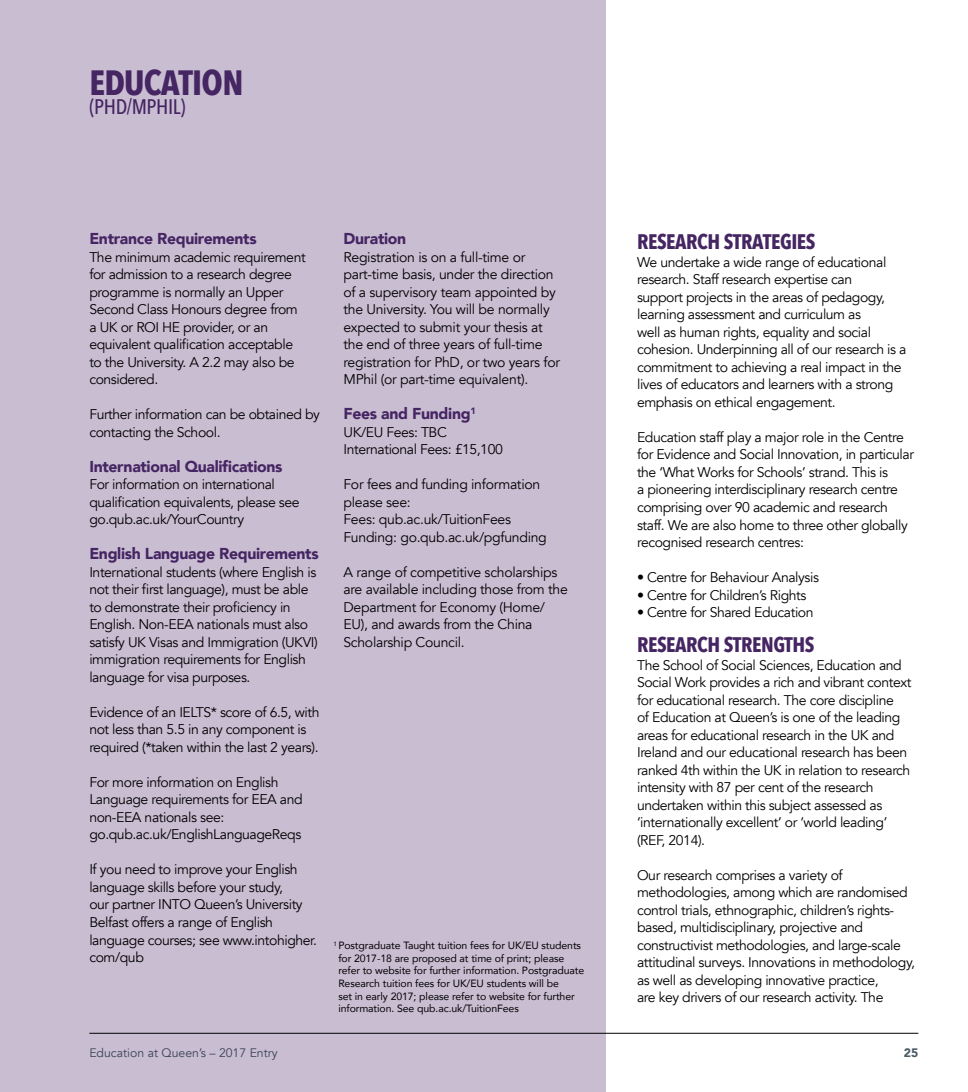
<style>
.page{position:relative;width:968px;height:1092px;background:#fff}
.page>*{position:absolute;margin:0;border:0;box-sizing:border-box;transform-origin:0 0}
.t1{font:700 35px "Avenir Next Condensed";letter-spacing:-.02em;color:#452562}
.t2{font:700 21px "Avenir Next Condensed";letter-spacing:-.02em;color:#452562}
.t3{font:500 21px "Avenir Next Condensed";letter-spacing:-.02em;color:#452562}
.t4{font:900 15.75px "Avenir";letter-spacing:-.02em;color:#452562}
.t5{font:14px/17.5px "Avenir";letter-spacing:-.03em;color:#000}
.t6{font:12.25px "Avenir";color:#4b5c67}
.t7{font:900 12.25px "Avenir";color:#4b5c67}
.t8{font:10.5px/12.6px "Avenir";letter-spacing:-.01em;color:#000}
</style>
<div class="page">
<hr style="left:89px;top:1032px;width:829px;height:1px;background:#000">
<div style="left:0;top:0;width:605px;height:1091px;background:#c9bdd2"></div>
<h1 class="t1" style="left:89px;top:61px;width:156px">EDUCATION</h1>
<h2 class="t3" style="left:89px;top:94px;width:98px">(PHD/MPHIL)</h2>
<p class="t4" style="left:89px;top:225px;width:169px">Entrance Requirements</p>
<p class="t5" style="left:89px;top:248px;width:218px">The minimum academic requirement for admission to a research degree programme is normally an Upper<br>Second Class Honours degree from a UK or ROI HE provider, or an equivalent qualification acceptable to the University. A 2.2 may also be considered.</p>
<p class="t5" style="left:89px;top:406px;width:232px">Further information can be obtained by contacting the School.</p>
<p class="t4" style="left:89px;top:452px;width:195px">International Qualifications</p>
<p class="t5" style="left:89px;top:476px;width:212px">For information on international qualification equivalents, please see go.qub.ac.uk/YourCountry</p>
<p class="t4" style="left:89px;top:540px;width:231px">English Language Requirements</p>
<p class="t5" style="left:89px;top:563px;width:230px">International students (where English is not their first language), must be able to demonstrate their proficiency in English. Non-EEA nationals must also satisfy UK Visas and Immigration (UKVI) immigration requirements for English language for visa purposes.</p>
<p class="t5" style="left:89px;top:703px;width:232px">Evidence of an IELTS* score of 6.5, with not less than 5.5 in any component is required (*taken within the last 2 years).</p>
<p class="t5" style="left:89px;top:773px;width:215px">For more information on English<br>Language requirements for EEA and non-EEA nationals see: go.qub.ac.uk/EnglishLanguageReqs</p>
<p class="t5" style="left:89px;top:861px;width:229px">If you need to improve your English language skills before your study,<br>our partner INTO Queen’s University<br>Belfast offers a range of English language courses; see www.intohigher. com/qub</p>
<p class="t4" style="left:343px;top:225px;width:64px">Duration</p>
<p class="t5" style="left:343px;top:248px;width:218px">Registration is on a full-time or part-time basis, under the direction of a supervisory team appointed by the University. You will be normally expected to submit your thesis at the end of three years of full-time registration for PhD, or two years for MPhil (or part-time equivalent).</p>
<p class="t4" style="left:343px;top:400px;width:134px">Fees and Funding<sup>1</sup></p>
<p class="t5" style="left:343px;top:423px;width:161px">UK/EU Fees: TBC<br>International Fees: £15,100</p>
<p class="t5" style="left:343px;top:476px;width:205px">For fees and funding information please see:<br>Fees: qub.ac.uk/TuitionFees<br>Funding: go.qub.ac.uk/pgfunding</p>
<p class="t5" style="left:343px;top:563px;width:226px">A range of competitive scholarships are available including those from the<br>Department for Economy (Home/<br>EU), and awards from the China<br>Scholarship Council.</p>
<p class="t8" style="left:338px;top:938px;width:247px;text-indent:-5px"><sup>1</sup> Postgraduate Taught tuition fees for UK/EU students for 2017-18 are proposed at time of print; please refer to website for further information. Postgraduate Research tuition fees for UK/EU students will be<br>set in early 2017; please refer to website for further information. See qub.ac.uk/TuitionFees</p>
<h2 class="t2" style="left:637px;top:229px;width:180px">RESEARCH STRATEGIES</h2>
<p class="t5" style="left:637px;top:253px;width:271px">We undertake a wide range of educational research. Staff research expertise can<br>support projects in the areas of pedagogy, learning assessment and curriculum as<br>well as human rights, equality and social cohesion. Underpinning all of our research is a commitment to achieving a real impact in the lives of educators and learners with a strong emphasis on ethical engagement.</p>
<p class="t5" style="left:637px;top:428px;width:278px">Education staff play a major role in the Centre for Evidence and Social Innovation, in particular the ‘What Works for Schools’ strand. This is<br>a pioneering interdisciplinary research centre comprising over 90 academic and research staff. We are also home to three other globally recognised research centres:</p>
<p class="t5" style="left:637px;top:568px;width:183px">• Centre for Behaviour Analysis</p>
<p class="t5" style="left:637px;top:586px;width:171px">• Centre for Children’s Rights</p>
<p class="t5" style="left:637px;top:603px;width:178px">• Centre for Shared Education</p>
<h2 class="t2" style="left:637px;top:631px;width:179px">RESEARCH STRENGTHS</h2>
<p class="t5" style="left:637px;top:656px;width:276px">The School of Social Sciences, Education and Social Work provides a rich and vibrant context for educational research. The core discipline<br>of Education at Queen’s is one of the leading areas for educational research in the UK and Ireland and our educational research has been ranked 4th within the UK in relation to research intensity with 87 per cent of the research undertaken within this subject assessed as ‘internationally excellent’ or ‘world leading’ (REF, 2014).</p>
<p class="t5" style="left:637px;top:866px;width:279px">Our research comprises a variety of methodologies, among which are randomised control trials, ethnographic, children’s rights&shy;based, multidisciplinary, projective and constructivist methodologies, and large-scale attitudinal surveys. Innovations in methodology, as well as developing innovative practice,<br>are key drivers of our research activity. The</p>
<p class="t6" style="left:89px;top:1044px;width:190px">Education at Queen’s – 2017 Entry</p>
<p class="t7" style="left:903px;top:1041px;width:16px">25</p>
</div>
